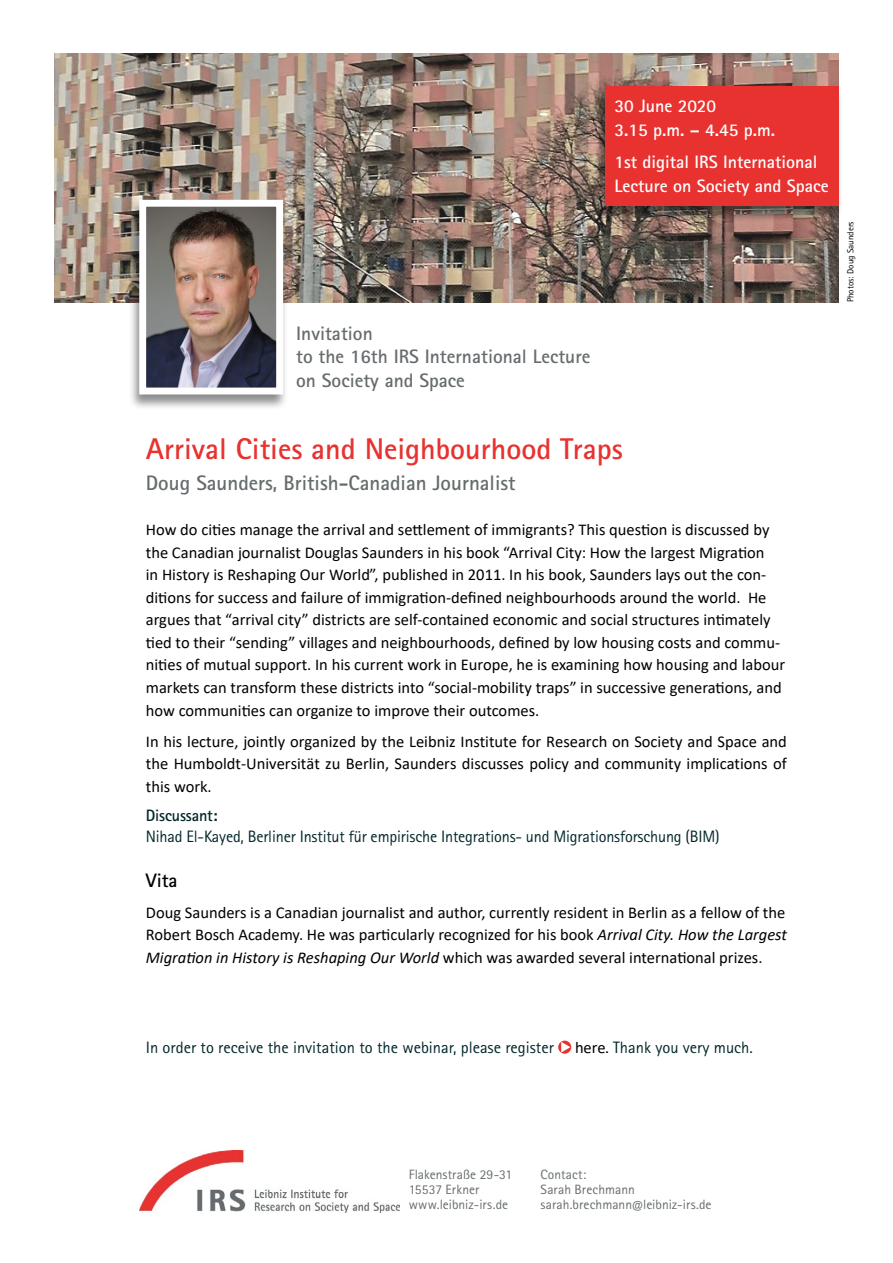
<style>
.page{position:relative;width:893px;height:1263px;background:#fff}
.page>*{position:absolute;margin:0;border:0;box-sizing:border-box;transform-origin:0 0}
.t1{font:700 30px "Rotis Sans Serif Pro";color:#e73230}
.t2{font:700 21px "Rotis Sans Serif Pro";color:#666c6e}
.t3{font:700 19.5px/23.4px "Rotis Sans Serif Pro";color:#666c6e}
.t4{font:700 19.5px "Rotis Sans Serif Pro";color:#000}
.t5{font:700 18px/24px "Rotis Sans Serif Pro";color:#fff}
.t6{font:16.5px/22.5px "Calibri";color:#000;text-align:justify}
.t7{font:16.5px "Rotis Sans Serif Pro";letter-spacing:-.01em;color:#00262a}
.t8{font:700 16.5px "Rotis Sans Serif Pro";letter-spacing:-.01em;color:#00262a}
.t9{font:13.5px/15px "Rotis Sans Serif Pro";letter-spacing:.005em;color:#666c6e}
.t10{font:9px "Rotis Sans Serif Pro";color:#000}
.s1{font-style:italic}
.s2{font-family:"Calibri";color:#000}
.s3{color:#000}
</style>
<div class="page">
<img style="left:139px;top:1150px;width:260px;height:62px">
<img style="left:54px;top:53px;width:785px;height:249px">
<svg style="left:558px;top:1040px;width:13px;height:14px"></svg>
<svg style="left:561px;top:1042px;width:9px;height:10px"></svg>
<div style="left:128px;top:200px;width:161px;height:211px;background:#000;opacity:.45"></div>
<img style="left:147px;top:208px;width:128px;height:178px">
<div style="left:139px;top:200px;width:144px;height:194px;border:7px solid #fff"></div>
<div style="left:593px;top:87px;width:250px;height:135px;background:#000;opacity:.52"></div>
<div style="left:606px;top:86px;width:233px;height:120px;background:#e73230"></div>
<p class="t5" style="left:614px;top:94px;width:162px">30 June 2020<br>3.15 p.m. – 4.45 p.m.</p>
<p class="t5" style="left:614px;top:150px;width:216px">1st digital IRS International<br>Lecture on Society and Space</p>
<p class="t3" style="left:296px;top:321px;width:296px">Invitation<br>to the 16th IRS International Lecture on Society and Space</p>
<h1 class="t1" style="left:146px;top:430px;width:479px">Arrival Cities and Neighbourhood Traps</h1>
<p class="t2" style="left:146px;top:470px;width:371px">Doug Saunders, British-Canadian Journalist</p>
<p class="t6" style="left:146px;top:518px;width:641px;text-align:left">How do cities manage the arrival and settlement of immigrants? This question is discussed by the Canadian journalist Douglas Saunders in his book “Arrival City: How the largest Migration<br>in History is Reshaping Our World”, published in 2011. In his book, Saunders lays out the con&shy;ditions for success and failure of immigration-defined neighbourhoods around the world. He argues that “arrival city” districts are self-contained economic and social structures intimately tied to their “sending” villages and neighbourhoods, defined by low housing costs and commu&shy;nities of mutual support. In his current work in Europe, he is examining how housing and labour markets can transform these districts into “social-mobility traps” in successive generations, and how communities can organize to improve their outcomes.</p>
<p class="t6" style="left:146px;top:729px;width:643px">In his lecture, jointly organized by the Leibniz Institute for Research on Society and Space and the Humboldt-Universität zu Berlin, Saunders discusses policy and community implications of this work.</p>
<p class="t8" style="left:146px;top:805px;width:73px">Discussant:</p>
<p class="t7" style="left:146px;top:827px;width:575px">Nihad El-Kayed, Berliner Institut für empirische Integrations- und Migrationsforschung (BIM)</p>
<p class="t4" style="left:146px;top:868px;width:33px">Vita</p>
<p class="t6" style="left:146px;top:900px;width:643px">Doug Saunders is a Canadian journalist and author, currently resident in Berlin as a fellow of the Robert Bosch Academy. He was particularly recognized for his book <span class="s1">Arrival City. How the Largest Migration in History is Reshaping Our World</span> which was awarded several international prizes.</p>
<p class="t10" style="left:845px;top:302px;width:83px;rotate:-90deg">Photos: Doug Saunders</p>
<p class="t7" style="left:146px;top:1037px;width:410px">In order to receive the invitation to the webinar, please register</p>
<p class="t7" style="left:575px;top:1037px;width:179px"><span class="s2">here</span><span class="s3">.</span> Thank you very much.</p>
<p class="t9" style="left:409px;top:1167px;width:105px">Flakenstraße 29-31<br>15537 Erkner www.leibniz-irs.de</p>
<p class="t9" style="left:540px;top:1167px;width:173px">Contact:<br>Sarah Brechmann sarah.brechmann@leibniz-irs.de</p>
</div>
